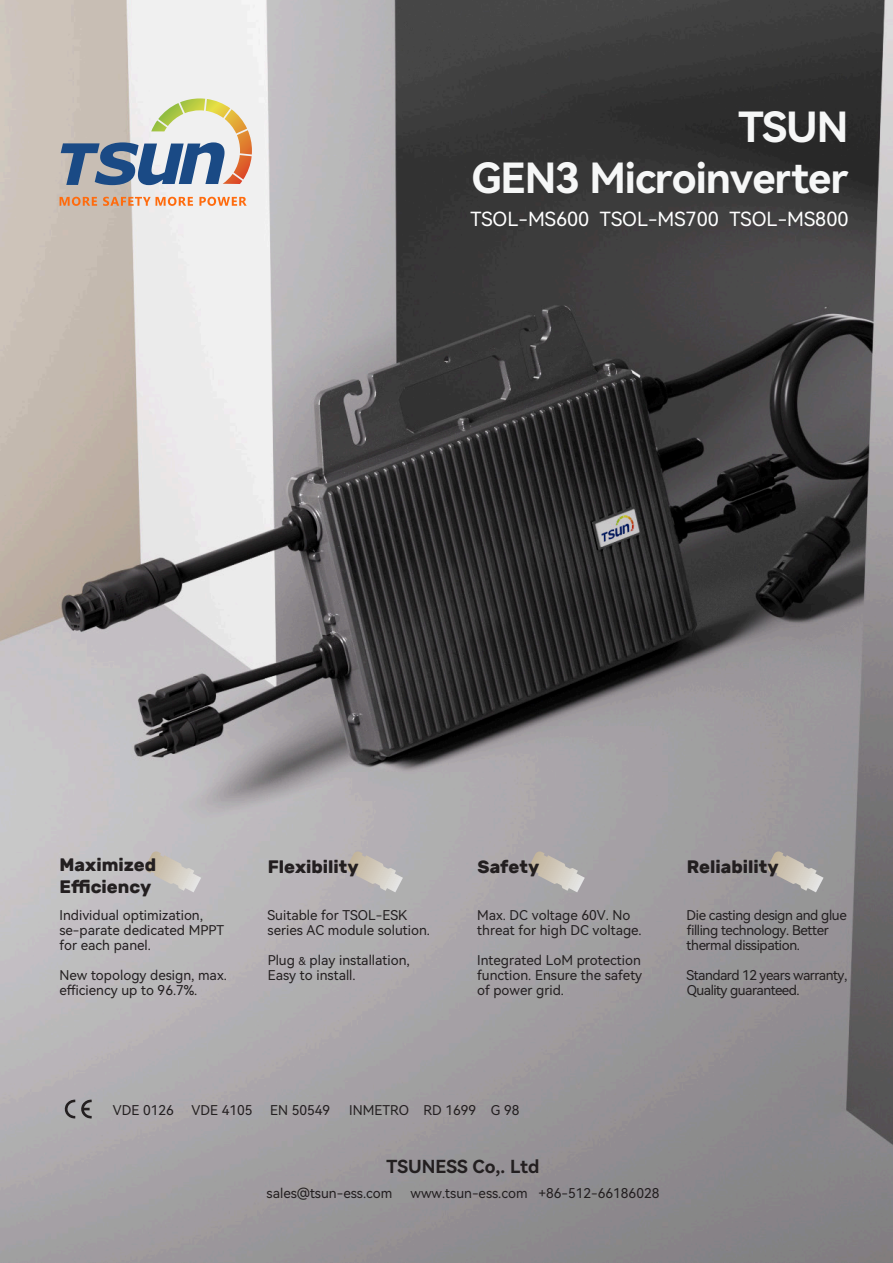
<style>
.page{position:relative;width:893px;height:1263px;background:#fff}
.page>*{position:absolute;margin:0;border:0;box-sizing:border-box;transform-origin:0 0}
.t1{font:41.55px/51.2px "Harmony OS Sans SC Bold";letter-spacing:-.025em;color:#f6f7f7;text-align:right}
.t2{font:19.5px "Harmony OS Sans SC";color:#fff}
.t3{font:700 18px/21.6px "Rubik";color:#231f20}
.t4{font:18px "Harmony OS Sans SC Bold";color:#231f20}
.t5{font:13.5px/15px "Harmony OS Sans SC";color:#231f20}
.t6{font:13.5px/15px "Harmony OS Sans SC";letter-spacing:-.03em;color:#231f20}
.t7{font:13.5px/15px "Harmony OS Sans SC";letter-spacing:-.04em;color:#231f20}
.s1{font-size:10.5px}
</style>
<div class="page">
<img style="left:0;top:0;width:893px;height:1263px">
<svg style="left:60px;top:197px;width:37px;height:9px"></svg>
<svg style="left:103px;top:197px;width:90px;height:9px"></svg>
<svg style="left:199px;top:197px;width:48px;height:9px"></svg>
<svg style="left:61px;top:98px;width:191px;height:87px"></svg>
<svg style="left:81px;top:1099px;width:11px;height:19px"></svg>
<svg style="left:64px;top:1099px;width:11px;height:19px"></svg>
<svg style="left:145px;top:851px;width:56px;height:41px;background:#c8c3be"></svg>
<svg style="left:346px;top:851px;width:57px;height:41px;background:#c1bcb7"></svg>
<svg style="left:528px;top:851px;width:57px;height:41px;background:#bbb6b1"></svg>
<svg style="left:767px;top:851px;width:56px;height:41px;background:#b4afab"></svg>
<h1 class="t1" style="left:471px;top:100px;width:378px">TSUN<br>GEN3 Microinverter</h1>
<h2 class="t2" style="left:470px;top:205px;width:380px">TSOL-MS600 TSOL-MS700 TSOL-MS800</h2>
<h3 class="t3" style="left:60px;top:854px;width:98px">Maximized<br>Efficiency</h3>
<p class="t5" style="left:59px;top:907px;width:166px">Individual optimization, se-parate dedicated MPPT for each panel.</p>
<p class="t5" style="left:59px;top:967px;width:169px">New topology design, max. efficiency up to 96.7%.</p>
<h3 class="t3" style="left:268px;top:856px;width:92px">Flexibility</h3>
<p class="t5" style="left:268px;top:907px;width:164px">Suitable for TSOL-ESK series AC module solution.</p>
<p class="t5" style="left:268px;top:952px;width:144px">Plug <span class="s1">&amp;</span> play installation,<br>Easy to install.</p>
<h3 class="t3" style="left:478px;top:856px;width:63px">Safety</h3>
<p class="t5" style="left:477px;top:907px;width:166px">Max. DC voltage 60V. No threat for high DC voltage.</p>
<p class="t5" style="left:477px;top:952px;width:167px;text-align:justify">Integrated LoM protection function. Ensure the safety of power grid.</p>
<h3 class="t3" style="left:687px;top:856px;width:93px">Reliability</h3>
<p class="t6" style="left:687px;top:907px;width:162px">Die casting design and glue filling technology. Better thermal dissipation.</p>
<p class="t7" style="left:686px;top:967px;width:162px">Standard 12 years warranty,<br>Quality guaranteed.</p>
<p class="t5" style="left:113px;top:1102px;width:62px">VDE 0126</p>
<p class="t5" style="left:192px;top:1102px;width:62px">VDE 4105</p>
<p class="t5" style="left:270px;top:1102px;width:62px">EN 50549</p>
<p class="t5" style="left:349px;top:1102px;width:172px">INMETRO RD 1699 G 98</p>
<h3 class="t4" style="left:386px;top:1153px;width:155px">TSUNESS Co,. Ltd</h3>
<p class="t5" style="left:267px;top:1185px;width:127px">sales@tsun-ess.com</p>
<p class="t5" style="left:411px;top:1185px;width:250px">www.tsun-ess.com +86-512-66186028</p>
</div>
